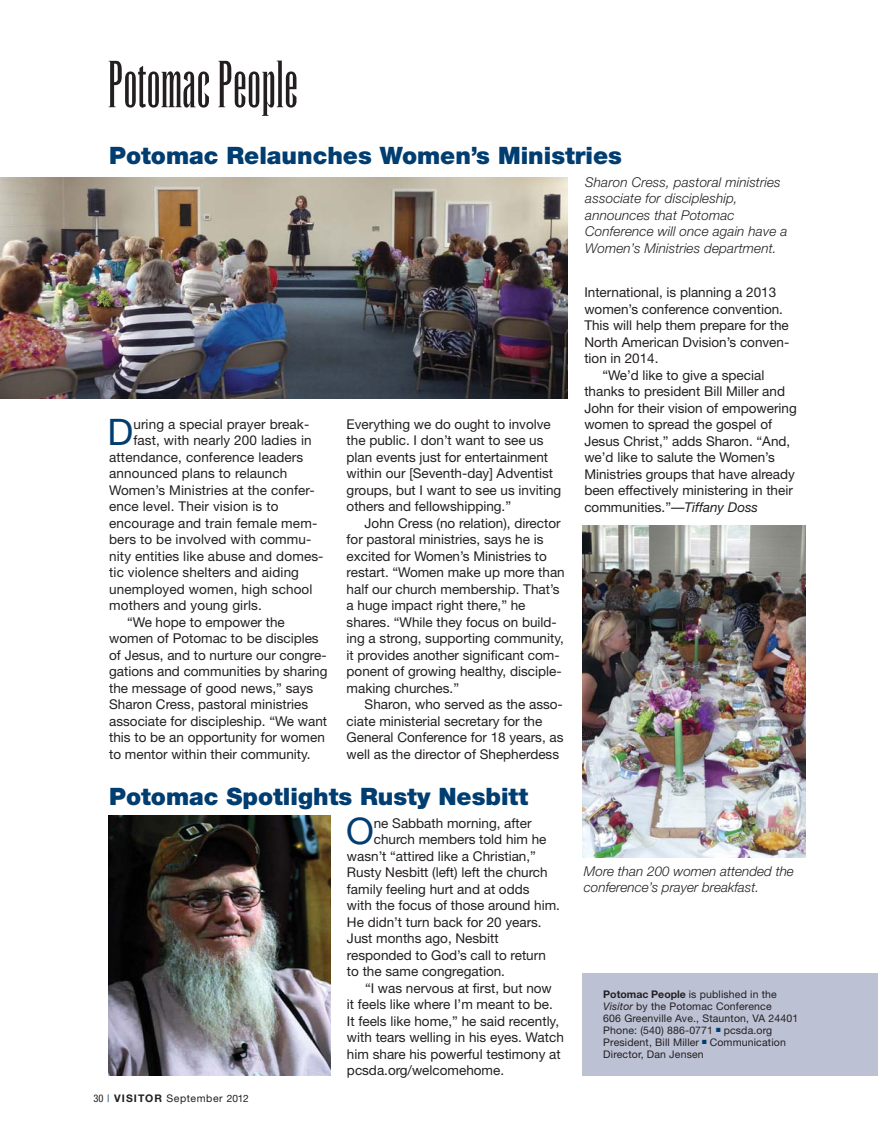
<style>
.page{position:relative;width:878px;height:1148px;background:#fff}
.page>*{position:absolute;margin:0;border:0;box-sizing:border-box;transform-origin:0 0}
.t1{font:36.6px "Helvetica Neue";color:#003d71}
.t2{font:900 24px "Helvetica Neue";color:#003d71}
.t3{font:13.5px/16.5px "Helvetica Neue";color:#231f20}
.t4{font:italic 300 13.5px/16.5px "Helvetica Neue";letter-spacing:.01em;color:#231f20}
.t5{font:10.5px/12px "Helvetica Neue";letter-spacing:.015em;color:#231f20}
.t6{font:10.5px "Helvetica Neue";letter-spacing:.05em;color:#231f20}
.s1{font-stretch:condensed}
.s2{font-stretch:condensed;color:#003d71}
.s3{font-weight:700}
.s4{font-size:10.2px}
.s5{font-style:italic}
.s6{color:#003d71}
</style>
<div class="page">
<div style="left:583px;top:973px;width:294px;height:102px;background:#bdc1d4"></div>
<svg style="left:109px;top:61px;width:100px;height:47px"></svg>
<svg style="left:218px;top:61px;width:78px;height:55px"></svg>
<img style="left:0;top:177px;width:567px;height:221px">
<img style="left:108px;top:815px;width:222px;height:260px">
<img style="left:582px;top:526px;width:223px;height:331px">
<h2 class="t2" style="left:109px;top:147px;width:514px">Potomac Relaunches Women’s Ministries</h2>
<h1 class="t1" style="left:107px;top:419px;width:27px">D</h1>
<p class="t3" style="left:133px;top:417px;width:177px">uring a special prayer break-</p>
<p class="t3" style="left:133px;top:433px;width:180px">fast, with nearly 200 ladies in</p>
<p class="t3" style="left:109px;top:450px;width:196px">attendance, conference leaders</p>
<p class="t3" style="left:109px;top:466px;width:180px">announced plans to relaunch</p>
<p class="t3" style="left:109px;top:483px;width:207px">Women’s Ministries at the confer-</p>
<p class="t3" style="left:109px;top:499px;width:171px">ence level. Their vision is to</p>
<p class="t3" style="left:109px;top:516px;width:209px">encourage and train female mem-</p>
<p class="t3" style="left:109px;top:532px;width:204px">bers to be involved with commu-</p>
<p class="t3" style="left:109px;top:549px;width:216px">nity entities like abuse and domes-</p>
<p class="t3" style="left:109px;top:565px;width:191px">tic violence shelters and aiding</p>
<p class="t3" style="left:109px;top:582px;width:205px">unemployed women, high school</p>
<p class="t3" style="left:109px;top:598px;width:154px">mothers and young girls.</p>
<p class="t3" style="left:127px;top:615px;width:159px">“We hope to empower the</p>
<p class="t3" style="left:109px;top:631px;width:211px">women of Potomac to be disciples</p>
<p class="t3" style="left:109px;top:648px;width:219px">of Jesus, and to nurture our congre-</p>
<p class="t3" style="left:109px;top:664px;width:220px">gations and communities by sharing</p>
<p class="t3" style="left:109px;top:681px;width:205px">the message of good news,” says</p>
<p class="t3" style="left:109px;top:697px;width:200px">Sharon Cress, pastoral ministries</p>
<p class="t3" style="left:109px;top:714px;width:219px">associate for discipleship. “We want</p>
<p class="t3" style="left:109px;top:730px;width:217px">this to be an opportunity for women</p>
<p class="t3" style="left:109px;top:747px;width:203px">to mentor within their community.</p>
<p class="t3" style="left:346px;top:417px;width:216px">Everything we do ought to involve the public. I don’t want to see us plan events just for entertainment within our [Seventh-day] Adventist groups, but I want to see us inviting others and fellowshipping.”</p>
<p class="t3" style="left:346px;top:516px;width:220px;text-indent:18px">John Cress (no relation), director for pastoral ministries, says he is excited for Women’s Ministries to restart. “Women make up more than half our church membership. That’s a huge impact right there,” he shares. “While they focus on build&shy;ing a strong, supporting community, it provides another significant com&shy;ponent of growing healthy, disciple&shy;making churches.”</p>
<p class="t3" style="left:346px;top:697px;width:218px;text-indent:18px">Sharon, who served as the asso&shy;ciate ministerial secretary for the General Conference for 18 years, as well as the director of Shepherdess</p>
<h2 class="t2" style="left:109px;top:787px;width:420px">Potomac Spotlights Rusty Nesbitt</h2>
<p class="t6" style="left:94px;top:1094px;width:157px"><span class="s1">30</span> <span class="s2">|</span> <span class="s3">VISITOR</span> September <span class="s4">2012</span></p>
<h1 class="t1" style="left:346px;top:818px;width:29px">O</h1>
<p class="t3" style="left:374px;top:816px;width:159px">ne Sabbath morning, after</p>
<p class="t3" style="left:374px;top:832px;width:174px">church members told him he</p>
<p class="t3" style="left:347px;top:849px;width:190px">wasn’t “attired like a Christian,”</p>
<p class="t3" style="left:347px;top:865px;width:202px">Rusty Nesbitt (left) left the church</p>
<p class="t3" style="left:347px;top:882px;width:184px">family feeling hurt and at odds</p>
<p class="t3" style="left:347px;top:898px;width:214px">with the focus of those around him.</p>
<p class="t3" style="left:347px;top:915px;width:196px">He didn’t turn back for 20 years.</p>
<p class="t3" style="left:347px;top:931px;width:153px">Just months ago, Nesbitt</p>
<p class="t3" style="left:347px;top:948px;width:200px">responded to God’s call to return</p>
<p class="t3" style="left:347px;top:964px;width:159px">to the same congregation.</p>
<p class="t3" style="left:365px;top:981px;width:188px">“I was nervous at first, but now</p>
<p class="t3" style="left:347px;top:997px;width:207px">it feels like where I’m meant to be.</p>
<p class="t3" style="left:347px;top:1014px;width:214px">It feels like home,” he said recently,</p>
<p class="t3" style="left:347px;top:1030px;width:218px">with tears welling in his eyes. Watch</p>
<p class="t3" style="left:347px;top:1047px;width:215px">him share his powerful testimony at</p>
<p class="t3" style="left:347px;top:1063px;width:159px">pcsda.org/welcomehome.</p>
<p class="t4" style="left:585px;top:175px;width:204px">Sharon Cress, pastoral ministries associate for discipleship, announces that Potomac<br>Conference will once again have a<br>Women’s Ministries department.</p>
<p class="t3" style="left:584px;top:285px;width:193px">International, is planning a 2013</p>
<p class="t3" style="left:584px;top:302px;width:200px">women’s conference convention.</p>
<p class="t3" style="left:584px;top:318px;width:206px">This will help them prepare for the</p>
<p class="t3" style="left:584px;top:335px;width:206px">North American Dvision’s conven-</p>
<p class="t3" style="left:584px;top:351px;width:76px">tion in 2014.</p>
<p class="t3" style="left:602px;top:368px;width:163px">“We’d like to give a special</p>
<p class="t3" style="left:584px;top:384px;width:202px">thanks to president Bill Miller and</p>
<p class="t3" style="left:584px;top:401px;width:214px">John for their vision of empowering</p>
<p class="t3" style="left:584px;top:417px;width:189px">women to spread the gospel of</p>
<p class="t3" style="left:584px;top:434px;width:207px">Jesus Christ,” adds Sharon. “And,</p>
<p class="t3" style="left:584px;top:450px;width:192px">we’d like to salute the Women’s</p>
<p class="t3" style="left:584px;top:467px;width:212px">Ministries groups that have already</p>
<p class="t3" style="left:584px;top:483px;width:210px">been effectively ministering in their</p>
<p class="t3" style="left:584px;top:500px;width:175px">communities.”—<span class="s5">Tiffany Doss</span></p>
<p class="t4" style="left:584px;top:864px;width:211px">More than 200 women attended the conference’s prayer breakfast.</p>
<p class="t5" style="left:603px;top:989px;width:196px"><span class="s3">Potomac People</span> is published in the <span class="s5">Visitor</span> by the Potomac Conference<br>606 Greenville Ave., Staunton, VA 24401<br>Phone: (540) 886-0771 <span class="s6">■</span> pcsda.org President, Bill Miller <span class="s6">■</span> Communication Director, Dan Jensen</p>
</div>
